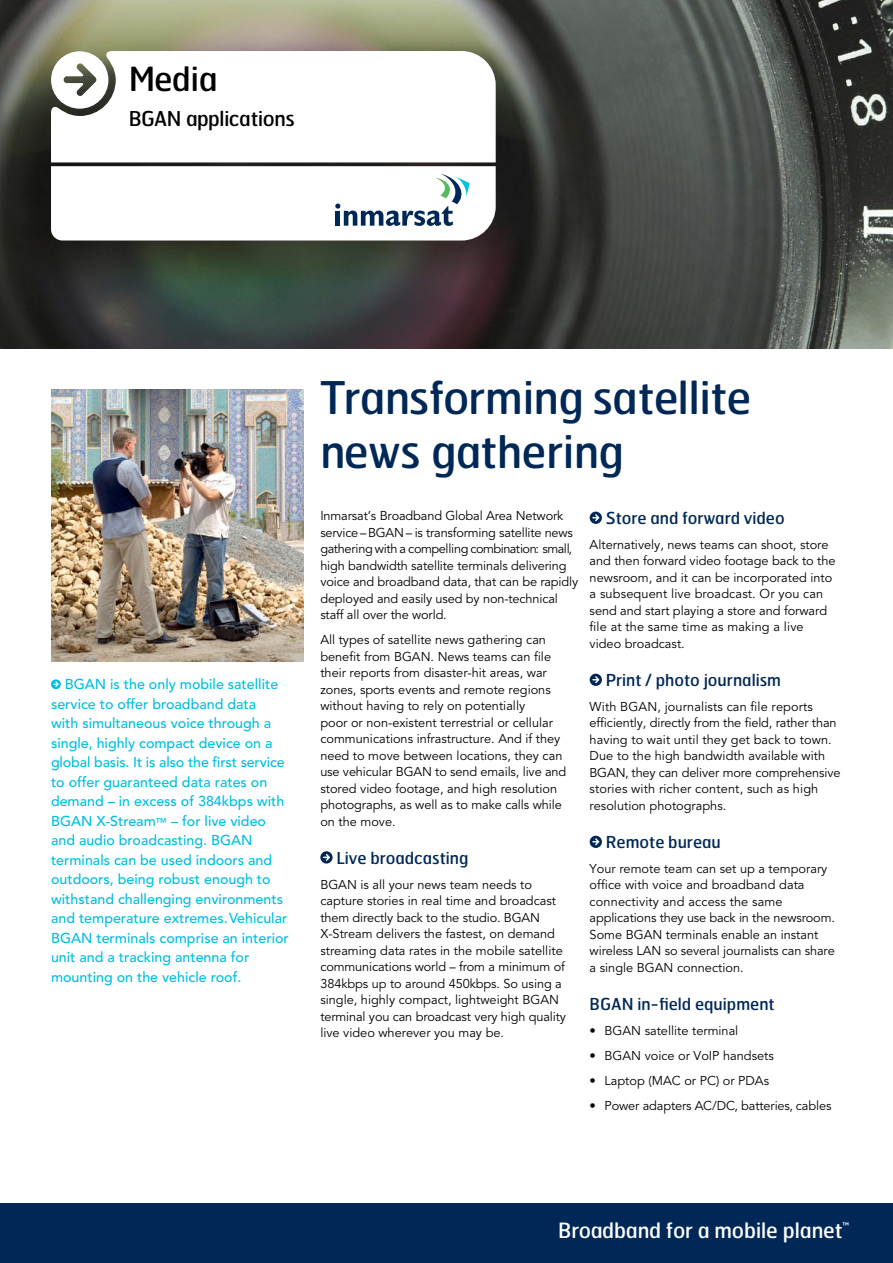
<style>
.page{position:relative;width:893px;height:1263px;background:#fff}
.page>*{position:absolute;margin:0;border:0;box-sizing:border-box;transform-origin:0 0}
.t1{font:45px/54px "Hermes";letter-spacing:-.02em;color:#002857}
.t2{font:33.3px "Hermes";letter-spacing:-.01em;color:#000}
.t3{font:21px "Hermes";color:#fff}
.t4{font:20.4px "Hermes";letter-spacing:-.02em;color:#000}
.t5{font:16.5px "Hermes";color:#002857}
.t6{font:500 14.25px/19.5px "Avenir";color:#00bfdf}
.t7{font:12.75px/16.5px "Avenir";color:#000}
.s1{font-size:11.25px}
</style>
<div class="page">
<img style="left:0;top:0;width:893px;height:349px">
<svg style="left:51px;top:51px;width:445px;height:111px"></svg>
<svg style="left:51px;top:166px;width:445px;height:74px"></svg>
<svg style="left:51px;top:679px;width:10px;height:10px"></svg>
<svg style="left:320px;top:851px;width:13px;height:12px"></svg>
<div style="left:0;top:1203px;width:893px;height:60px;background:#002857"></div>
<svg style="left:590px;top:512px;width:12px;height:12px"></svg>
<svg style="left:590px;top:674px;width:12px;height:12px"></svg>
<svg style="left:590px;top:836px;width:12px;height:12px"></svg>
<img style="left:51px;top:389px;width:252px;height:273px">
<h2 class="t2" style="left:129px;top:57px;width:90px">Media</h2>
<h3 class="t4" style="left:129px;top:105px;width:167px">BGAN applications</h3>
<p class="t6" style="left:51px;top:675px;width:239px;text-indent:14px">BGAN is the only mobile satellite service to offer broadband data<br>with simultaneous voice through a single, highly compact device on a global basis. It is also the first service to offer guaranteed data rates on demand – in excess of 384kbps with BGAN X-Stream<span class="s1">™</span> – for live video and audio broadcasting. BGAN terminals can be used indoors and outdoors, being robust enough to withstand challenging environments and temperature extremes. Vehicular BGAN terminals comprise an interior unit and a tracking antenna for mounting on the vehicle roof.</p>
<h1 class="t1" style="left:320px;top:369px;width:433px">Transforming satellite news gathering</h1>
<p class="t7" style="left:320px;top:508px;width:259px">Inmarsat’s Broadband Global Area Network service – BGAN – is transforming satellite news gathering with a compelling combination: small, high bandwidth satellite terminals delivering voice and broadband data, that can be rapidly deployed and easily used by non-technical staff all over the world.</p>
<p class="t7" style="left:320px;top:632px;width:247px">All types of satellite news gathering can benefit from BGAN. News teams can file their reports from disaster-hit areas, war zones, sports events and remote regions without having to rely on potentially<br>poor or non-existent terrestrial or cellular communications infrastructure. And if they need to move between locations, they can use vehicular BGAN to send emails, live and stored video footage, and high resolution photographs, as well as to make calls while on the move.</p>
<p class="t5" style="left:336px;top:847px;width:134px">Live broadcasting</p>
<p class="t7" style="left:320px;top:876px;width:247px">BGAN is all your news team needs to capture stories in real time and broadcast them directly back to the studio. BGAN X-Stream delivers the fastest, on demand streaming data rates in the mobile satellite communications world – from a minimum of 384kbps up to around 450kbps. So using a single, highly compact, lightweight BGAN terminal you can broadcast very high quality live video wherever you may be.</p>
<p class="t5" style="left:606px;top:507px;width:181px">Store and forward video</p>
<p class="t7" style="left:590px;top:537px;width:247px">Alternatively, news teams can shoot, store and then forward video footage back to the newsroom, and it can be incorporated into a subsequent live broadcast. Or you can send and start playing a store and forward file at the same time as making a live video broadcast.</p>
<p class="t5" style="left:606px;top:669px;width:177px">Print / photo journalism</p>
<p class="t7" style="left:590px;top:699px;width:252px">With BGAN, journalists can file reports efficiently, directly from the field, rather than having to wait until they get back to town.<br>Due to the high bandwidth available with BGAN, they can deliver more comprehensive stories with richer content, such as high resolution photographs.</p>
<p class="t5" style="left:606px;top:831px;width:117px">Remote bureau</p>
<p class="t7" style="left:590px;top:861px;width:247px">Your remote team can set up a temporary office with voice and broadband data connectivity and access the same applications they use back in the newsroom.<br>Some BGAN terminals enable an instant wireless LAN so several journalists can share a single BGAN connection.</p>
<p class="t5" style="left:590px;top:993px;width:187px">BGAN in-field equipment</p>
<p class="t7" style="left:590px;top:1023px;width:150px">• BGAN satellite terminal</p>
<p class="t7" style="left:590px;top:1048px;width:186px">• BGAN voice or VoIP handsets</p>
<p class="t7" style="left:590px;top:1073px;width:181px">• Laptop (MAC or PC) or PDAs</p>
<p class="t7" style="left:590px;top:1098px;width:243px">• Power adapters AC/DC, batteries, cables</p>
<h3 class="t3" style="left:558px;top:1217px;width:292px">Broadband for a mobile planet<sup>™</sup></h3>
</div>
